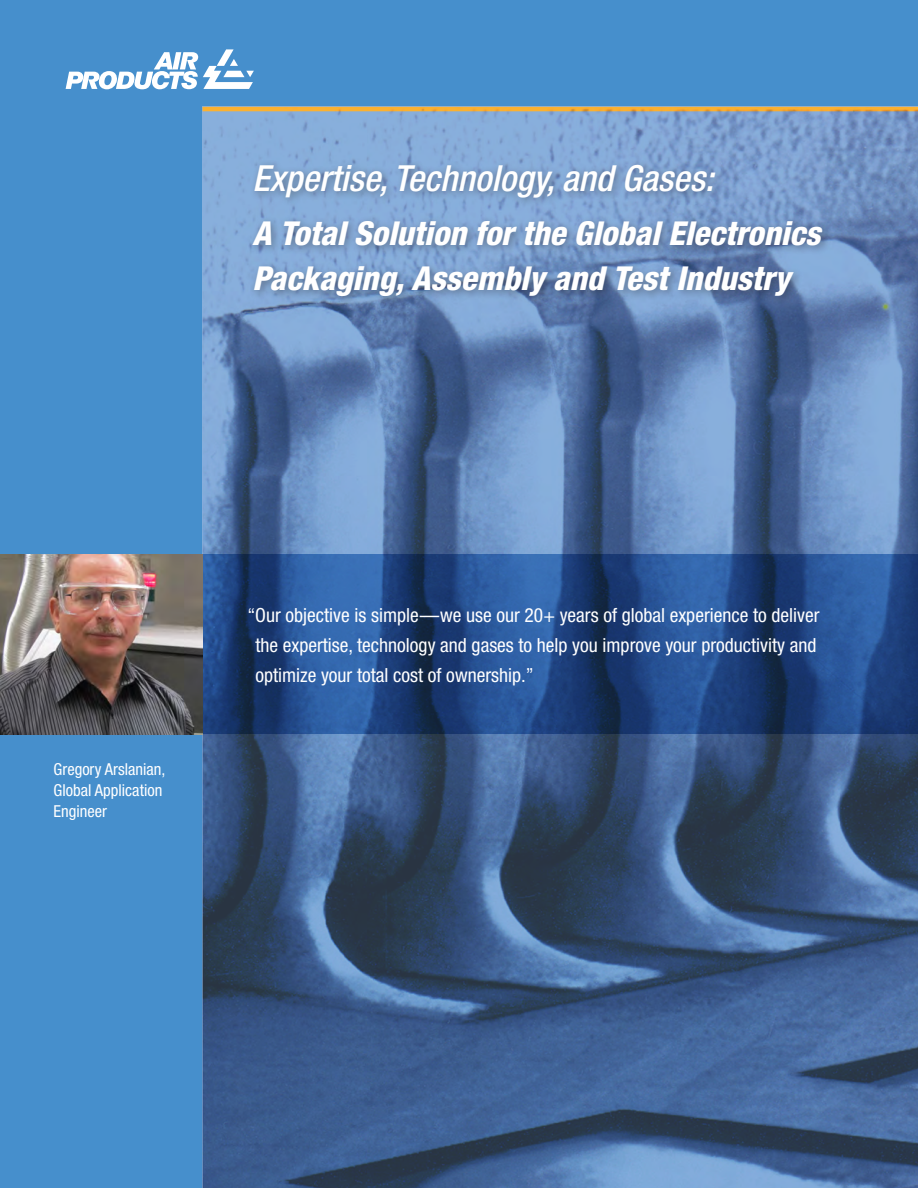
<style>
.page{position:relative;width:918px;height:1188px;background:#468fcc}
.page>*{position:absolute;margin:0;border:0;box-sizing:border-box;transform-origin:0 0}
.t1{font:italic 500 condensed 36px "Helvetica Neue";color:#fff}
.t2{font:italic 800 condensed 33px/45px "Helvetica Neue";color:#fff}
.t3{font:condensed 19.5px/30px "Helvetica Neue";color:#fff}
.t4{font:condensed 16.5px/21px "Helvetica Neue";color:#fff}
</style>
<div class="page">
<svg style="left:66px;top:49px;width:188px;height:40px"></svg>
<hr style="left:202px;top:107px;width:716px;height:4px;background:#fbb131">
<img style="left:0;top:108px;width:918px;height:1080px">
<svg style="left:202px;top:554px;width:716px;height:180px;background:#234985"></svg>
<div style="left:246px;top:158px;width:585px;height:148px;background:#231f20;opacity:.4"></div>
<img style="left:0;top:554px;width:202px;height:180px">
<h1 class="t1" style="left:252px;top:157px;width:463px">Expertise, Technology, and Gases:</h1>
<h2 class="t2" style="left:252px;top:210px;width:570px">A Total Solution for the Global Electronics<br>Packaging, Assembly and Test Industry</h2>
<p class="t4" style="left:54px;top:759px;width:113px">Gregory Arslanian,<br>Global Application<br>Engineer</p>
<p class="t3" style="left:255px;top:600px;width:566px;text-indent:-8px">“Our objective is simple—we use our 20+ years of global experience to deliver the expertise, technology and gases to help you improve your productivity and optimize your total cost of ownership.”</p>
</div>
